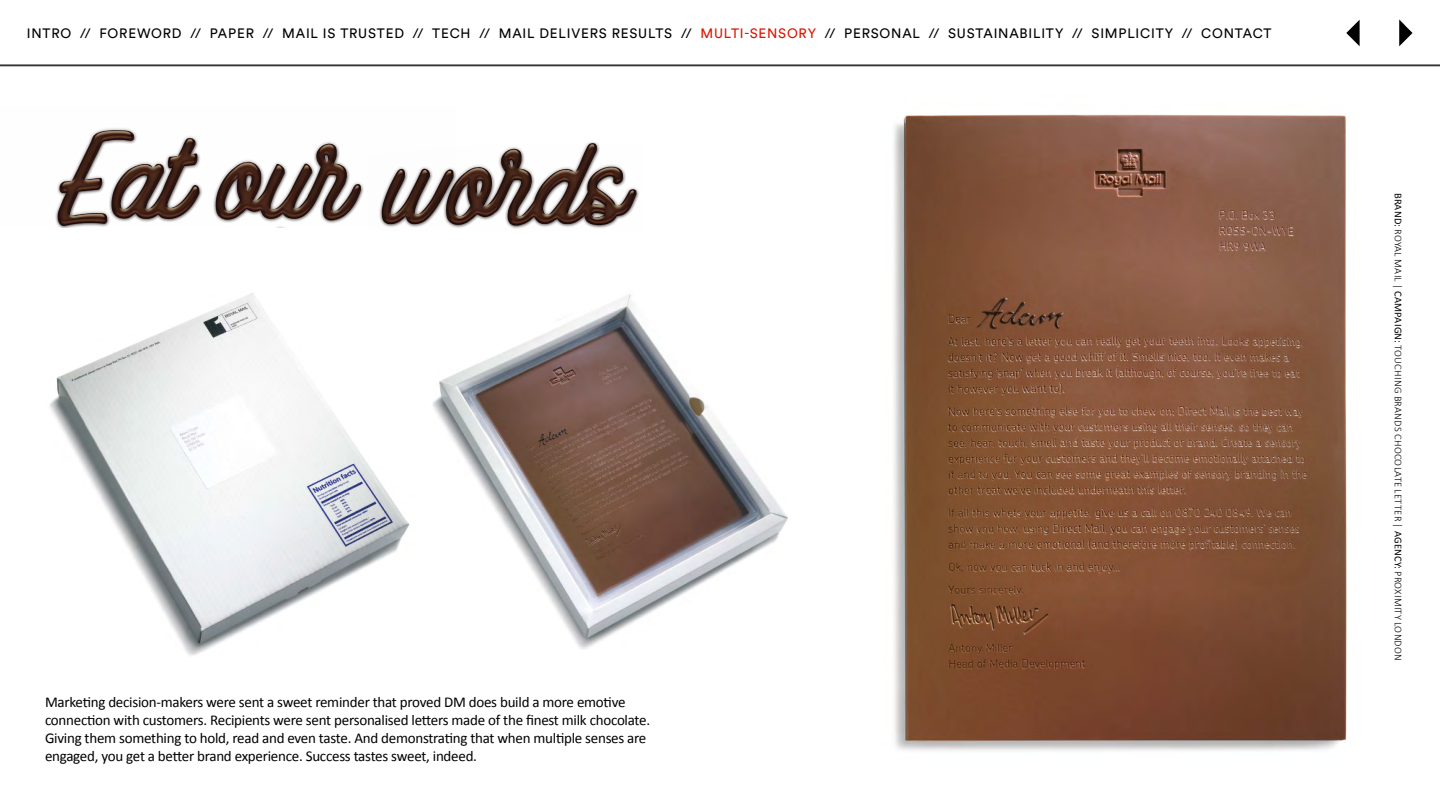
<style>
.page{position:relative;width:1440px;height:810px;background:#fff}
.page>*{position:absolute;margin:0;border:0;box-sizing:border-box;transform-origin:0 0}
.t1{font:15px/18px "Calibri";letter-spacing:-.015em;color:#000}
.t2{font:13.5px "Circular Std";letter-spacing:.06em;color:#000}
.t3{font:300 10.5px "Calibri";letter-spacing:.02em;color:#000}
.s1{color:#d91700}
.s2{font-weight:400}
</style>
<div class="page">
<img style="left:50px;top:293px;width:738px;height:363px">
<img style="left:894px;top:114px;width:453px;height:637px">
<img style="left:55px;top:128px;width:309px;height:99px">
<img style="left:379px;top:142px;width:260px;height:87px">
<svg style="left:0;top:19px;width:1440px;height:48px"></svg>
<svg style="left:1399px;top:20px;width:14px;height:26px"></svg>
<svg style="left:1346px;top:20px;width:14px;height:26px"></svg>
<p class="t2" style="left:27px;top:25px;width:1246px">INTRO // FOREWORD // PAPER // MAIL IS TRUSTED // TECH // MAIL DELIVERS RESULTS // <span class="s1">MULTI-SENSORY</span> // PERSONAL // SUSTAINABILITY // SIMPLICITY // CONTACT</p>
<p class="t1" style="left:45px;top:692px;width:607px">Marketing decision-makers were sent a sweet reminder that proved DM does build a more emotive connection with customers. Recipients were sent personalised letters made of the finest milk chocolate.<br>Giving them something to hold, read and even taste. And demonstrating that when multiple senses are engaged, you get a better brand experience. Success tastes sweet, indeed.</p>
<p class="t3" style="left:1405px;top:193px;width:470px;rotate:90deg"><span class="s2">BRAND:</span> ROYAL MAIL | <span class="s2">CAMPAIGN:</span> TOUCHING BRANDS CHOCOLATE LETTER | <span class="s2">AGENCY:</span> PROXIMITY LONDON</p>
</div>
